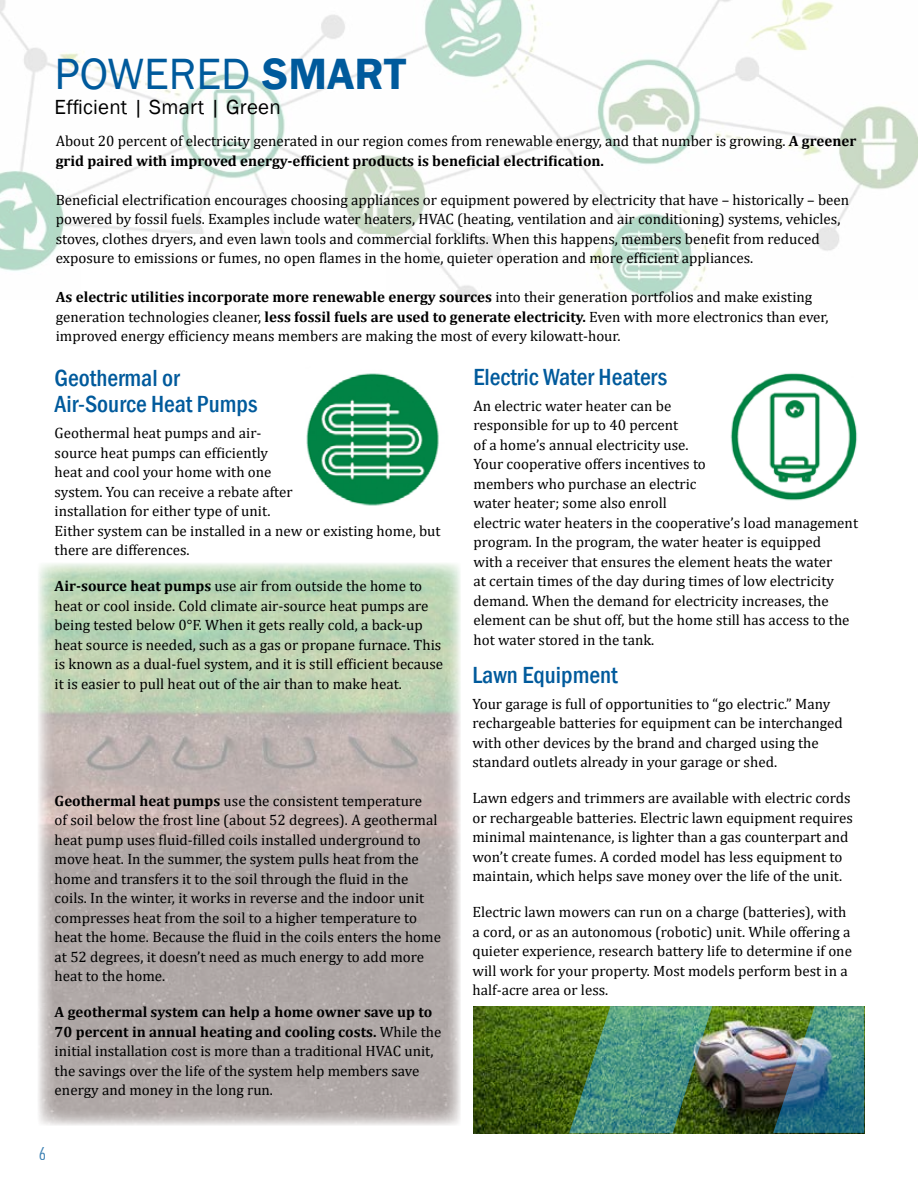
<style>
.page{position:relative;width:918px;height:1188px;background:#fff}
.page>*{position:absolute;margin:0;border:0;box-sizing:border-box;transform-origin:0 0}
.t1{font:45px "Franklin Gothic";color:#005a9c}
.t2{font:500 condensed 24px/26.2px "Franklin Gothic";color:#005a9c}
.t3{font:21px "Franklin Gothic";letter-spacing:.01em;color:#000}
.t4{font:19.5px "Futura PT Cond";color:#005a9c;scale:1.04 1}
.t5{font:15px/19.5px "Cambria";color:#000}
.s1{font-weight:600}
.s2{font-weight:700}
</style>
<div class="page">
<img style="left:0;top:0;width:918px;height:300px">
<div style="left:81px;top:234px;width:305px;height:92px;background:#fff"></div>
<img style="left:38px;top:563px;width:423px;height:562px">
<img style="left:306px;top:373px;width:133px;height:133px">
<img style="left:730px;top:373px;width:127px;height:128px">
<img style="left:473px;top:1006px;width:300px;height:127px">
<img style="left:569px;top:1006px;width:143px;height:127px">
<img style="left:773px;top:1006px;width:91px;height:127px">
<h1 class="t1" style="left:55px;top:46px;width:353px">POWERED <span class="s1">SMART</span></h1>
<h3 class="t3" style="left:55px;top:94px;width:228px">Efficient | Smart | Green</h3>
<p class="t5" style="left:56px;top:132px;width:802px">About 20 percent of electricity generated in our region comes from renewable energy, and that number is growing. <span class="s2">A greener grid paired with improved energy-efficient products is beneficial electrification.</span></p>
<p class="t5" style="left:56px;top:190px;width:795px">Beneficial electrification encourages choosing appliances or equipment powered by electricity that have – historically – been powered by fossil fuels. Examples include water heaters, HVAC (heating, ventilation and air conditioning) systems, vehicles, stoves, clothes dryers, and even lawn tools and commercial forklifts. When this happens, members benefit from reduced exposure to emissions or fumes, no open flames in the home, quieter operation and more efficient appliances.</p>
<p class="t5" style="left:56px;top:288px;width:774px"><span class="s2">As electric utilities incorporate more renewable energy sources</span> into their generation portfolios and make existing generation technologies cleaner, <span class="s2">less fossil fuels are used to generate electricity.</span> Even with more electronics than ever, improved energy efficiency means members are making the most of every kilowatt-hour.</p>
<h2 class="t2" style="left:474px;top:363px;width:195px">Electric Water Heaters</h2>
<p class="t5" style="left:474px;top:396px;width:386px">An electric water heater can be<br>responsible for up to 40 percent<br>of a home’s annual electricity use.<br>Your cooperative offers incentives to<br>members who purchase an electric<br>water heater; some also enroll<br>electric water heaters in the cooperative’s load management program. In the program, the water heater is equipped<br>with a receiver that ensures the element heats the water<br>at certain times of the day during times of low electricity demand. When the demand for electricity increases, the element can be shut off, but the home still has access to the hot water stored in the tank.</p>
<h2 class="t2" style="left:472px;top:661px;width:147px">Lawn Equipment</h2>
<p class="t5" style="left:472px;top:694px;width:372px">Your garage is full of opportunities to “go electric.” Many rechargeable batteries for equipment can be interchanged with other devices by the brand and charged using the standard outlets already in your garage or shed.</p>
<p class="t5" style="left:472px;top:788px;width:382px">Lawn edgers and trimmers are available with electric cords or rechargeable batteries. Electric lawn equipment requires minimal maintenance, is lighter than a gas counterpart and won’t create fumes. A corded model has less equipment to maintain, which helps save money over the life of the unit.</p>
<p class="t5" style="left:472px;top:902px;width:381px">Electric lawn mowers can run on a charge (batteries), with a cord, or as an autonomous (robotic) unit. While offering a quieter experience, research battery life to determine if one will work for your property. Most models perform best in a half-acre area or less.</p>
<h2 class="t2" style="left:55px;top:365px;width:204px">Geothermal or<br>Air-Source Heat Pumps</h2>
<p class="t5" style="left:55px;top:424px;width:387px">Geothermal heat pumps and air-<br>source heat pumps can efficiently<br>heat and cool your home with one<br>system. You can receive a rebate after<br>installation for either type of unit.<br>Either system can be installed in a new or existing home, but there are differences.</p>
<p class="t5" style="left:55px;top:577px;width:390px"><span class="s2">Air-source heat pumps</span> use air from outside the home to heat or cool inside. Cold climate air-source heat pumps are being tested below 0°F. When it gets really cold, a back-up heat source is needed, such as a gas or propane furnace. This is known as a dual-fuel system, and it is still efficient because it is easier to pull heat out of the air than to make heat.</p>
<p class="t5" style="left:55px;top:791px;width:388px"><span class="s2">Geothermal heat pumps</span> use the consistent temperature<br>of soil below the frost line (about 52 degrees). A geothermal heat pump uses fluid-filled coils installed underground to move heat. In the summer, the system pulls heat from the home and transfers it to the soil through the fluid in the coils. In the winter, it works in reverse and the indoor unit compresses heat from the soil to a higher temperature to heat the home. Because the fluid in the coils enters the home at 52 degrees, it doesn’t need as much energy to add more heat to the home.</p>
<p class="t5" style="left:55px;top:1003px;width:388px"><span class="s2">A geothermal system can help a home owner save up to 70 percent in annual heating and cooling costs.</span> While the initial installation cost is more than a traditional HVAC unit, the savings over the life of the system help members save energy and money in the long run.</p>
<h3 class="t4" style="left:38px;top:1142px;width:9px">6</h3>
</div>
